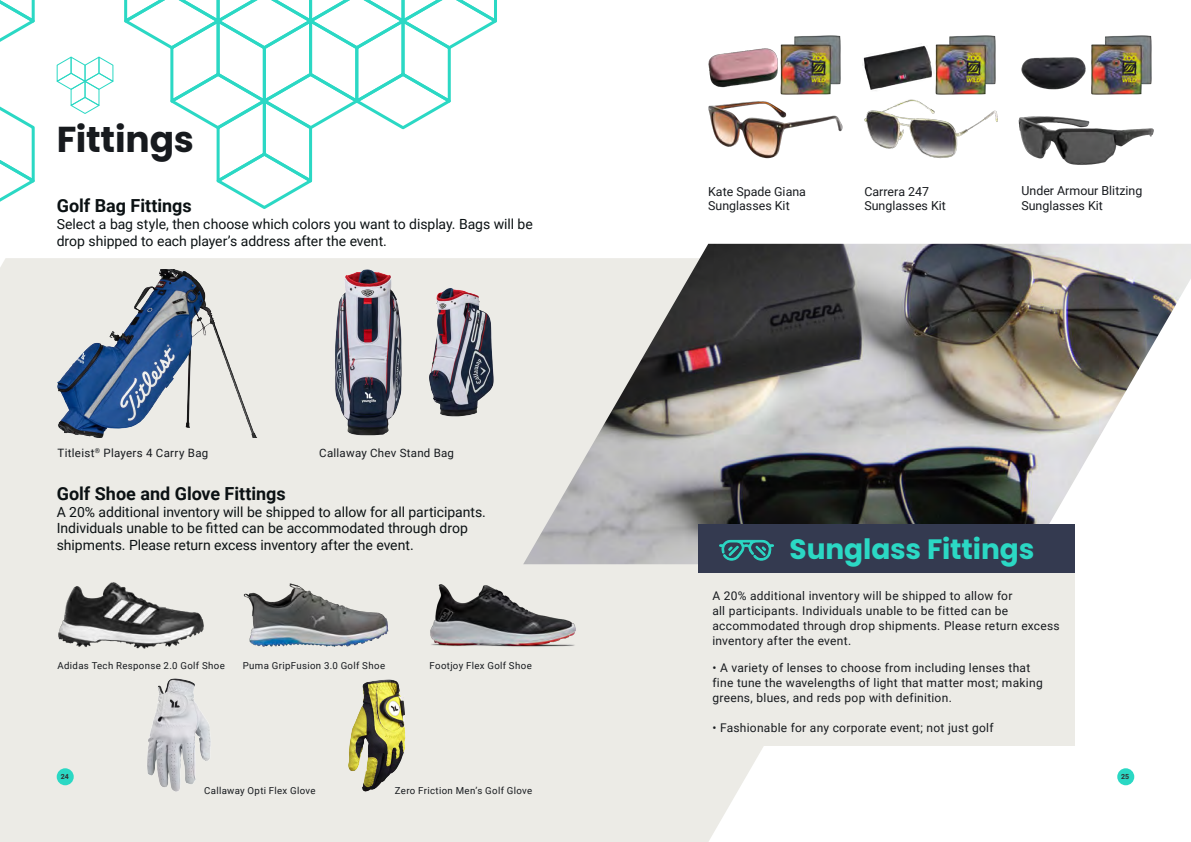
<style>
.page{position:relative;width:1191px;height:842px;background:#fff}
.page>*{position:absolute;margin:0;border:0;box-sizing:border-box;transform-origin:0 0}
.Headline_2{font:700 36px "Poppins";letter-spacing:-.005em;color:#171a1e}
.Paragraph_Style_1{font:700 28px "Poppins";letter-spacing:-.005em;color:#2bd8c4}
.t1{font:700 18px "Roboto";color:#0b1113}
.t2{font:14px/16.8px "Roboto";letter-spacing:-.005em;color:#0b1113}
.Body{font:12.4px/14.9px "Roboto";color:#171a1e}
.Body_Text_10_14_Left{font:12px/15px "Roboto";letter-spacing:.02em;color:#171a1e}
.Body-2{font:11.5px "Roboto";letter-spacing:.02em;color:#171a1e}
.Body-3{font:9.7px "Roboto";letter-spacing:.035em;color:#171a1e}
.t3{font:700 7px "Roboto";color:#312f30}
</style>
<div class="page">
<div style="left:0;top:258px;width:764px;height:584px;background:#ecebe6"></div>
<img style="left:122px;top:678px;width:113px;height:113px">
<img style="left:348px;top:679px;width:54px;height:113px">
<img style="left:523px;top:244px;width:668px;height:320px">
<img style="left:57px;top:269px;width:201px;height:168px">
<img style="left:317px;top:269px;width:185px;height:168px">
<svg style="left:56px;top:56px;width:58px;height:58px"></svg>
<svg style="left:0;top:0;width:35px;height:42px"></svg>
<svg style="left:0;top:106px;width:35px;height:96px"></svg>
<svg style="left:124px;top:0;width:373px;height:209px"></svg>
<div style="left:698px;top:524px;width:376px;height:50px;background:#343a50"></div>
<div style="left:698px;top:574px;width:376px;height:172px;background:#ecebe6"></div>
<img style="left:708px;top:35px;width:135px;height:124px">
<img style="left:58px;top:579px;width:147px;height:73px">
<img style="left:242px;top:579px;width:148px;height:73px">
<img style="left:430px;top:579px;width:145px;height:73px">
<img style="left:862px;top:35px;width:136px;height:124px">
<img style="left:1018px;top:35px;width:135px;height:130px">
<svg style="left:719px;top:539px;width:55px;height:22px"></svg>
<div style="left:57px;top:768px;width:17px;height:17px;background:#2bd8c4;border-radius:50%"></div>
<div style="left:1117px;top:768px;width:17px;height:17px;background:#2bd8c4;border-radius:50%"></div>
<p class="Headline_2" style="left:57px;top:118px;width:139px">Fittings</p>
<p class="t1" style="left:57px;top:193px;width:137px">Golf Bag Fittings</p>
<p class="t2" style="left:57px;top:215px;width:478px">Select a bag style, then choose which colors you want to display. Bags will be drop shipped to each player’s address after the event.</p>
<p class="Body-2" style="left:57px;top:445px;width:152px">Titleist<sup>®</sup> Players 4 Carry Bag</p>
<p class="Body-2" style="left:319px;top:445px;width:136px">Callaway Chev Stand Bag</p>
<p class="t1" style="left:57px;top:481px;width:231px">Golf Shoe and Glove Fittings</p>
<p class="t2" style="left:57px;top:503px;width:430px">A 20% additional inventory will be shipped to allow for all participants.<br>Individuals unable to be fitted can be accommodated through drop shipments. Please return excess inventory after the event.</p>
<p class="Body-3" style="left:58px;top:659px;width:169px">Adidas Tech Response 2.0 Golf Shoe</p>
<p class="Body-3" style="left:243px;top:658px;width:144px">Puma GripFusion 3.0 Golf Shoe</p>
<p class="Body-3" style="left:429px;top:658px;width:104px">Footjoy Flex Golf Shoe</p>
<p class="Body" style="left:708px;top:183px;width:99px">Kate Spade Giana<br>Sunglasses Kit</p>
<p class="Body" style="left:864px;top:183px;width:83px">Carrera 247<br>Sunglasses Kit</p>
<p class="Body" style="left:1021px;top:183px;width:122px">Under Armour Blitzing<br>Sunglasses Kit</p>
<p class="Paragraph_Style_1" style="left:789px;top:533px;width:246px">Sunglass Fittings</p>
<p class="Body_Text_10_14_Left" style="left:712px;top:588px;width:349px">A 20% additional inventory will be shipped to allow for<br>all participants. Individuals unable to be fitted can be accommodated through drop shipments. Please return excess inventory after the event.</p>
<p class="Body_Text_10_14_Left" style="left:712px;top:660px;width:332px">• A variety of lenses to choose from including lenses that fine tune the wavelengths of light that matter most; making greens, blues, and reds pop with definition.</p>
<p class="Body_Text_10_14_Left" style="left:712px;top:720px;width:283px">• Fashionable for any corporate event; not just golf</p>
<p class="t3" style="left:61px;top:772px;width:10px">24</p>
<p class="t3" style="left:1121px;top:772px;width:10px">25</p>
<p class="Body-3" style="left:204px;top:783px;width:113px">Callaway Opti Flex Glove</p>
<p class="Body-3" style="left:395px;top:784px;width:139px">Zero Friction Men’s Golf Glove</p>
</div>
